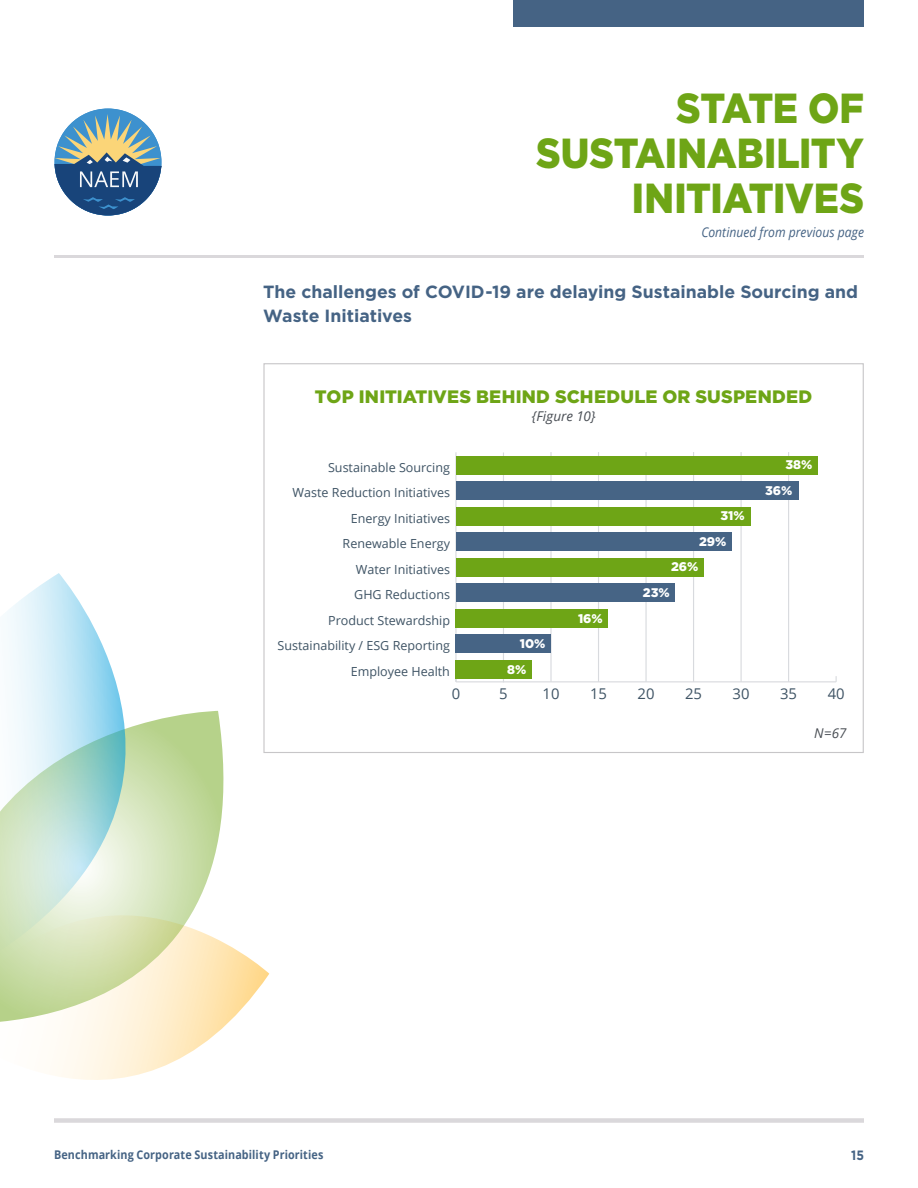
<style>
.page{position:relative;width:918px;height:1188px;background:#fff}
.page>*{position:absolute;margin:0;border:0;box-sizing:border-box;transform-origin:0 0}
.t1{font:900 42px/45px "Gotham HTF";letter-spacing:-.01em;color:#6ea516;text-align:right;scale:.9 1}
.t2{font:900 18px "Gotham HTF";letter-spacing:.01em;color:#6ea516}
.t3{font:700 17.7px/24px "Gotham HTF";color:#456384}
.t4{font:14.85px "Open Sans";color:#3e5364}
.t5{font:italic 13.5px "Open Sans";letter-spacing:.005em;color:#456384;scale:.9 1}
.t6{font:italic 13.5px "Open Sans";color:#4a4f55}
.t7{font:700 13.5px "Gotham HTF";color:#456384;scale:.9 1}
.t8{font:12.6px "Open Sans";color:#3e5364}
.t9{font:900 12.6px "Gotham HTF";color:#fff}
.t10{font:700 12px "Open Sans";letter-spacing:.01em;color:#456384;scale:.9 1}
</style>
<div class="page">
<div style="left:513px;top:0;width:351px;height:27px;background:#456384"></div>
<div style="left:54px;top:1118px;width:810px;height:5px;background:#dad8db"></div>
<hr style="left:54px;top:255px;width:810px;height:3px;background:#dad8db">
<hr style="left:456px;top:681px;width:380px;height:1px;background:#d8dade">
<hr style="left:503px;top:453px;width:1px;height:229px;background:#d8dade">
<hr style="left:550px;top:452px;width:2px;height:230px;background:#d8dade">
<hr style="left:598px;top:452px;width:1px;height:230px;background:#d8dade">
<hr style="left:645px;top:452px;width:2px;height:230px;background:#d8dade">
<hr style="left:693px;top:452px;width:1px;height:230px;background:#d8dade">
<hr style="left:741px;top:452px;width:1px;height:230px;background:#d8dade">
<hr style="left:788px;top:452px;width:1px;height:230px;background:#d8dade">
<hr style="left:455px;top:452px;width:2px;height:230px;background:#d8dade">
<div style="left:456px;top:456px;width:361px;height:18px;background:#6ea516"></div>
<div style="left:456px;top:481px;width:342px;height:19px;background:#466485"></div>
<div style="left:456px;top:507px;width:295px;height:18px;background:#6ea516"></div>
<div style="left:456px;top:532px;width:276px;height:19px;background:#466485"></div>
<div style="left:456px;top:558px;width:247px;height:18px;background:#6ea516"></div>
<div style="left:456px;top:583px;width:219px;height:19px;background:#466485"></div>
<div style="left:456px;top:609px;width:152px;height:18px;background:#6ea516"></div>
<div style="left:456px;top:634px;width:95px;height:19px;background:#466485"></div>
<div style="left:456px;top:660px;width:76px;height:18px;background:#6ea516"></div>
<svg style="left:51px;top:943px;width:218px;height:137px"></svg>
<svg style="left:0;top:711px;width:225px;height:314px;background:#dae3b6"></svg>
<svg style="left:0;top:573px;width:127px;height:383px"></svg>
<svg style="left:55px;top:114px;width:106px;height:101px"></svg>
<p class="t1" style="left:536px;top:84px;width:366px">STATE OF<br>SUSTAINABILITY<br>INITIATIVES</p>
<p class="t5" style="left:701px;top:222px;width:182px">Continued from previous page</p>
<p class="t3" style="left:263px;top:280px;width:596px">The challenges of COVID-19 are delaying Sustainable Sourcing and<br>Waste Initiatives</p>
<p class="t2" style="left:315px;top:386px;width:499px">TOP INITIATIVES BEHIND SCHEDULE OR SUSPENDED</p>
<p class="t6" style="left:532px;top:406px;width:65px">{Figure 10}</p>
<p class="t8" style="left:328px;top:459px;width:123px">Sustainable Sourcing</p>
<p class="t9" style="left:786px;top:458px;width:28px">38%</p>
<p class="t8" style="left:293px;top:484px;width:159px">Waste Reduction Initiatives</p>
<p class="t9" style="left:765px;top:483px;width:29px">36%</p>
<p class="t8" style="left:351px;top:510px;width:101px">Energy Initiatives</p>
<p class="t9" style="left:720px;top:509px;width:26px">31%</p>
<p class="t8" style="left:343px;top:535px;width:109px">Renewable Energy</p>
<p class="t9" style="left:699px;top:534px;width:29px">29%</p>
<p class="t8" style="left:356px;top:561px;width:96px">Water Initiatives</p>
<p class="t9" style="left:671px;top:560px;width:29px">26%</p>
<p class="t8" style="left:354px;top:586px;width:97px">GHG Reductions</p>
<p class="t9" style="left:643px;top:585px;width:28px">23%</p>
<p class="t8" style="left:328px;top:612px;width:123px">Product Stewardship</p>
<p class="t9" style="left:578px;top:611px;width:26px">16%</p>
<p class="t8" style="left:278px;top:637px;width:174px">Sustainability / ESG Reporting</p>
<p class="t9" style="left:520px;top:636px;width:27px">10%</p>
<p class="t8" style="left:351px;top:663px;width:101px">Employee Health</p>
<p class="t9" style="left:507px;top:662px;width:21px">8%</p>
<p class="t4" style="left:452px;top:683px;width:10px">0</p>
<p class="t4" style="left:499px;top:683px;width:10px">5</p>
<p class="t4" style="left:543px;top:683px;width:18px">10</p>
<p class="t4" style="left:590px;top:683px;width:18px">15</p>
<p class="t4" style="left:638px;top:683px;width:18px">20</p>
<p class="t4" style="left:685px;top:683px;width:18px">25</p>
<p class="t4" style="left:733px;top:683px;width:18px">30</p>
<p class="t4" style="left:780px;top:683px;width:18px">35</p>
<p class="t4" style="left:828px;top:683px;width:18px">40</p>
<p class="t6" style="left:814px;top:724px;width:34px">N=67</p>
<p class="t10" style="left:54px;top:1146px;width:301px">Benchmarking Corporate Sustainability Priorities</p>
<p class="t7" style="left:851px;top:1147px;width:16px">15</p>
</div>
